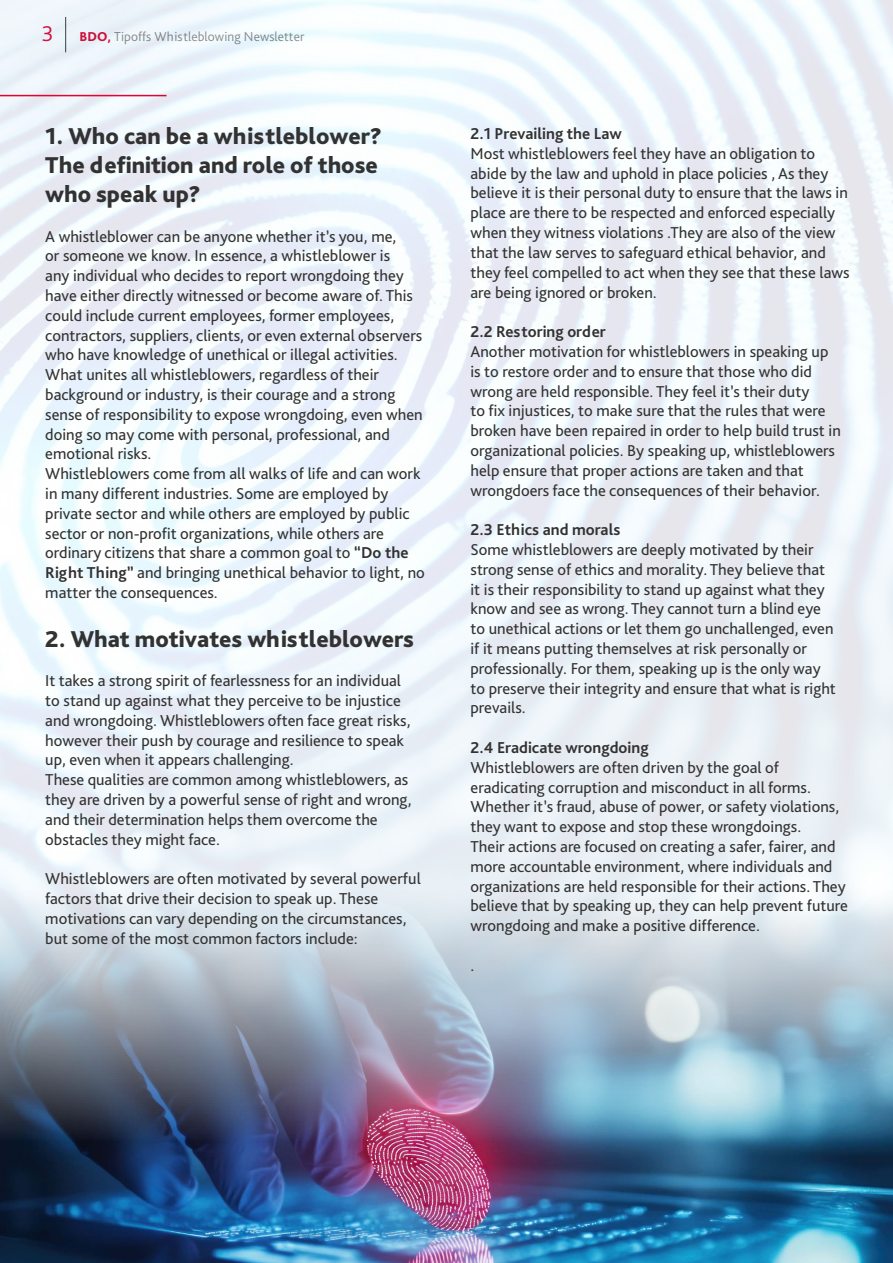
<style>
.page{position:relative;width:893px;height:1263px;background:#fff}
.page>*{position:absolute;margin:0;border:0;box-sizing:border-box;transform-origin:0 0}
.t1{font:800 24px/28.8px "Bliss Pro";color:#333232}
.t2{font:16.5px/19.8px "Bliss Pro";color:#333232}
.t3{font:700 16.5px "Bliss Pro";color:#333232}
.t4{font:300 13.5px "Bliss Pro";letter-spacing:.005em;color:#87817e}
.s1{font-size:22.5px;color:#e4032e}
.s2{font-weight:800;color:#e4032e}
.s3{font-weight:700}
</style>
<div class="page">
<img style="left:0;top:0;width:893px;height:870px">
<img style="left:0;top:870px;width:893px;height:393px">
<hr style="left:0;top:95px;width:167px;height:1px;background:#e4032e">
<p class="t4" style="left:42px;top:28px;width:264px"><span class="s1">3</span> <span class="s2">BDO,</span> Tipoffs Whistleblowing Newsletter</p>
<h1 class="t1" style="left:45px;top:121px;width:339px">1. Who can be a whistleblower?<br>The definition and role of those who speak up?</h1>
<p class="t2" style="left:45px;top:226px;width:381px">A whistleblower can be anyone whether it’s you, me,<br>or someone we know. In essence, a whistleblower is<br>any individual who decides to report wrongdoing they have either directly witnessed or become aware of. This could include current employees, former employees, contractors, suppliers, clients, or even external observers who have knowledge of unethical or illegal activities.<br>What unites all whistleblowers, regardless of their background or industry, is their courage and a strong sense of responsibility to expose wrongdoing, even when doing so may come with personal, professional, and emotional risks.<br>Whistleblowers come from all walks of life and can work in many different industries. Some are employed by private sector and while others are employed by public sector or non-profit organizations, while others are ordinary citizens that share a common goal to <span class="s3">“Do the Right Thing”</span> and bringing unethical behavior to light, no matter the consequences.</p>
<h1 class="t1" style="left:45px;top:624px;width:370px">2. What motivates whistleblowers</h1>
<p class="t2" style="left:45px;top:670px;width:368px">It takes a strong spirit of fearlessness for an individual to stand up against what they perceive to be injustice and wrongdoing. Whistleblowers often face great risks, however their push by courage and resilience to speak up, even when it appears challenging.<br>These qualities are common among whistleblowers, as they are driven by a powerful sense of right and wrong, and their determination helps them overcome the obstacles they might face.</p>
<p class="t2" style="left:45px;top:868px;width:377px">Whistleblowers are often motivated by several powerful factors that drive their decision to speak up. These motivations can vary depending on the circumstances, but some of the most common factors include:</p>
<p class="t3" style="left:470px;top:123px;width:153px">2.1 Prevailing the Law</p>
<p class="t2" style="left:470px;top:143px;width:381px">Most whistleblowers feel they have an obligation to abide by the law and uphold in place policies , As they believe it is their personal duty to ensure that the laws in place are there to be respected and enforced especially when they witness violations .They are also of the view that the law serves to safeguard ethical behavior, and they feel compelled to act when they see that these laws are being ignored or broken.</p>
<p class="t3" style="left:470px;top:321px;width:137px">2.2 Restoring order</p>
<p class="t2" style="left:470px;top:341px;width:372px">Another motivation for whistleblowers in speaking up is to restore order and to ensure that those who did wrong are held responsible. They feel it’s their duty<br>to fix injustices, to make sure that the rules that were broken have been repaired in order to help build trust in organizational policies. By speaking up, whistleblowers help ensure that proper actions are taken and that wrongdoers face the consequences of their behavior.</p>
<p class="t3" style="left:470px;top:519px;width:151px">2.3 Ethics and morals</p>
<p class="t2" style="left:470px;top:539px;width:367px">Some whistleblowers are deeply motivated by their strong sense of ethics and morality. They believe that it is their responsibility to stand up against what they know and see as wrong. They cannot turn a blind eye to unethical actions or let them go unchallenged, even if it means putting themselves at risk personally or professionally. For them, speaking up is the only way to preserve their integrity and ensure that what is right prevails.</p>
<p class="t3" style="left:470px;top:737px;width:180px">2.4 Eradicate wrongdoing</p>
<p class="t2" style="left:470px;top:757px;width:379px">Whistleblowers are often driven by the goal of eradicating corruption and misconduct in all forms.<br>Whether it’s fraud, abuse of power, or safety violations, they want to expose and stop these wrongdoings.<br>Their actions are focused on creating a safer, fairer, and more accountable environment, where individuals and organizations are held responsible for their actions. They believe that by speaking up, they can help prevent future wrongdoing and make a positive difference.</p>
<p class="t2" style="left:470px;top:955px;width:5px">.</p>
</div>
